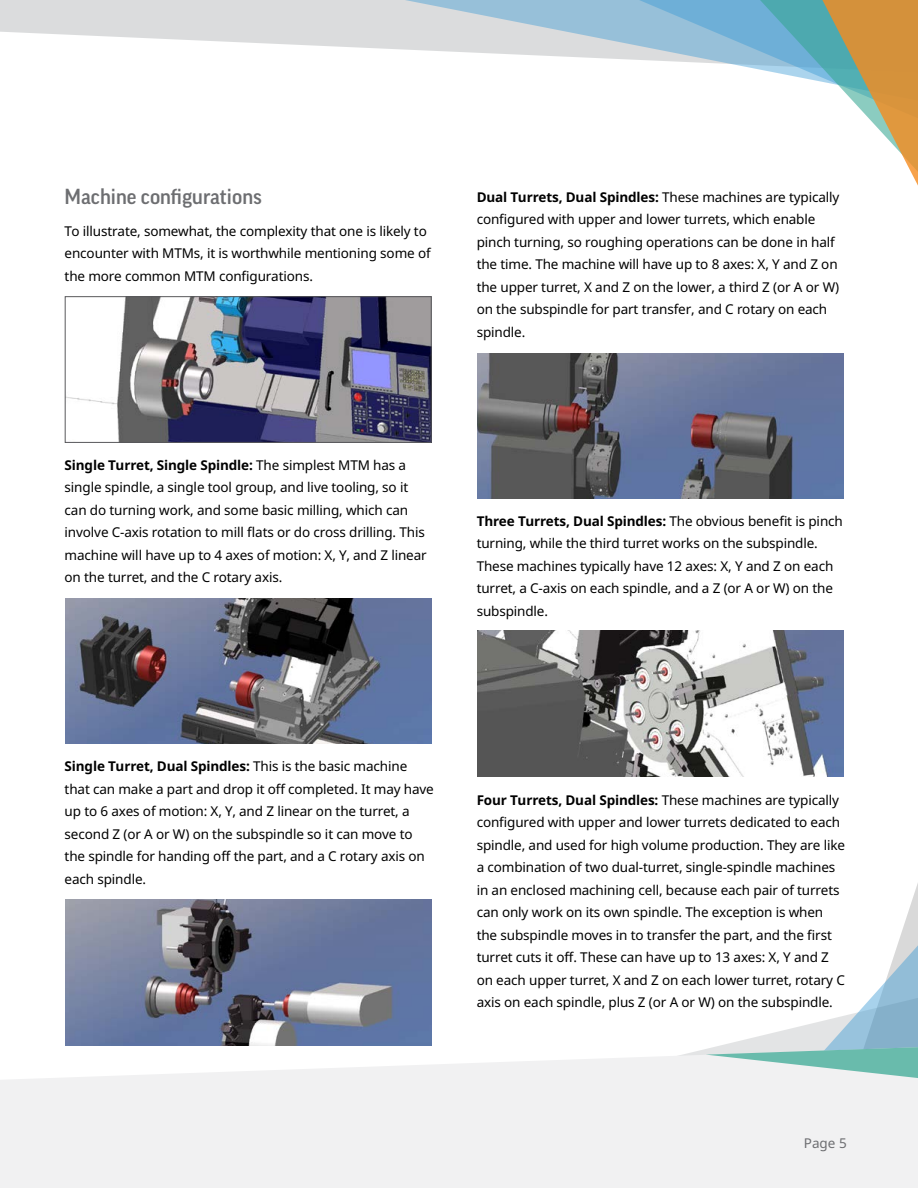
<style>
.page{position:relative;width:918px;height:1188px;background:#fff}
.page>*{position:absolute;margin:0;border:0;box-sizing:border-box;transform-origin:0 0}
.t1{font:500 21px "Good Pro";color:#6d6e71}
.t2{font:13.5px/22.5px "Noto Sans";letter-spacing:-.01em;color:#000}
.t3{font:13.5px "Noto Sans";color:#6d6e71}
.s1{font-weight:700}
</style>
<div class="page">
<svg style="left:0;top:0;width:129px;height:38px;fill:#dbdcdd"></svg>
<svg style="left:129px;top:0;width:383px;height:55px;fill:#dbdcdd"></svg>
<svg style="left:512px;top:0;width:198px;height:63px;fill:#97c0d9"></svg>
<svg style="left:710px;top:0;width:208px;height:186px"></svg>
<div style="left:0;top:1058px;width:918px;height:130px;background:#f1f1f2"></div>
<svg style="left:631px;top:883px;width:287px;height:198px"></svg>
<img style="left:67px;top:298px;width:362px;height:143px">
<div style="left:65px;top:296px;width:366px;height:147px;border:1px solid #58585b"></div>
<img style="left:65px;top:598px;width:366px;height:146px">
<img style="left:65px;top:900px;width:366px;height:146px">
<img style="left:477px;top:353px;width:366px;height:146px">
<img style="left:477px;top:631px;width:366px;height:145px">
<h1 class="t1" style="left:65px;top:185px;width:199px">Machine configurations</h1>
<p class="t2" style="left:65px;top:219px;width:368px">To illustrate, somewhat, the complexity that one is likely to encounter with MTMs, it is worthwhile mentioning some of the more common MTM configurations.</p>
<p class="t2" style="left:477px;top:185px;width:364px"><span class="s1">Dual Turrets, Dual Spindles:</span> These machines are typically configured with upper and lower turrets, which enable pinch turning, so roughing operations can be done in half the time. The machine will have up to 8 axes: X, Y and Z on the upper turret, X and Z on the lower, a third Z (or A or W) on the subspindle for part transfer, and C rotary on each spindle.</p>
<p class="t2" style="left:65px;top:453px;width:364px"><span class="s1">Single Turret, Single Spindle:</span> The simplest MTM has a single spindle, a single tool group, and live tooling, so it can do turning work, and some basic milling, which can involve C-axis rotation to mill flats or do cross drilling. This machine will have up to 4 axes of motion: X, Y, and Z linear on the turret, and the C rotary axis.</p>
<p class="t2" style="left:477px;top:509px;width:368px"><span class="s1">Three Turrets, Dual Spindles:</span> The obvious benefit is pinch turning, while the third turret works on the subspindle.<br>These machines typically have 12 axes: X, Y and Z on each turret, a C-axis on each spindle, and a Z (or A or W) on the subspindle.</p>
<p class="t2" style="left:65px;top:755px;width:371px"><span class="s1">Single Turret, Dual Spindles:</span> This is the basic machine that can make a part and drop it off completed. It may have up to 6 axes of motion: X, Y, and Z linear on the turret, a second Z (or A or W) on the subspindle so it can move to the spindle for handing off the part, and a C rotary axis on each spindle.</p>
<p class="t2" style="left:477px;top:788px;width:370px"><span class="s1">Four Turrets, Dual Spindles:</span> These machines are typically configured with upper and lower turrets dedicated to each spindle, and used for high volume production. They are like a combination of two dual-turret, single-spindle machines in an enclosed machining cell, because each pair of turrets can only work on its own spindle. The exception is when the subspindle moves in to transfer the part, and the first turret cuts it off. These can have up to 13 axes: X, Y and Z on each upper turret, X and Z on each lower turret, rotary C axis on each spindle, plus Z (or A or W) on the subspindle.</p>
<p class="t3" style="left:804px;top:1134px;width:44px">Page 5</p>
</div>
